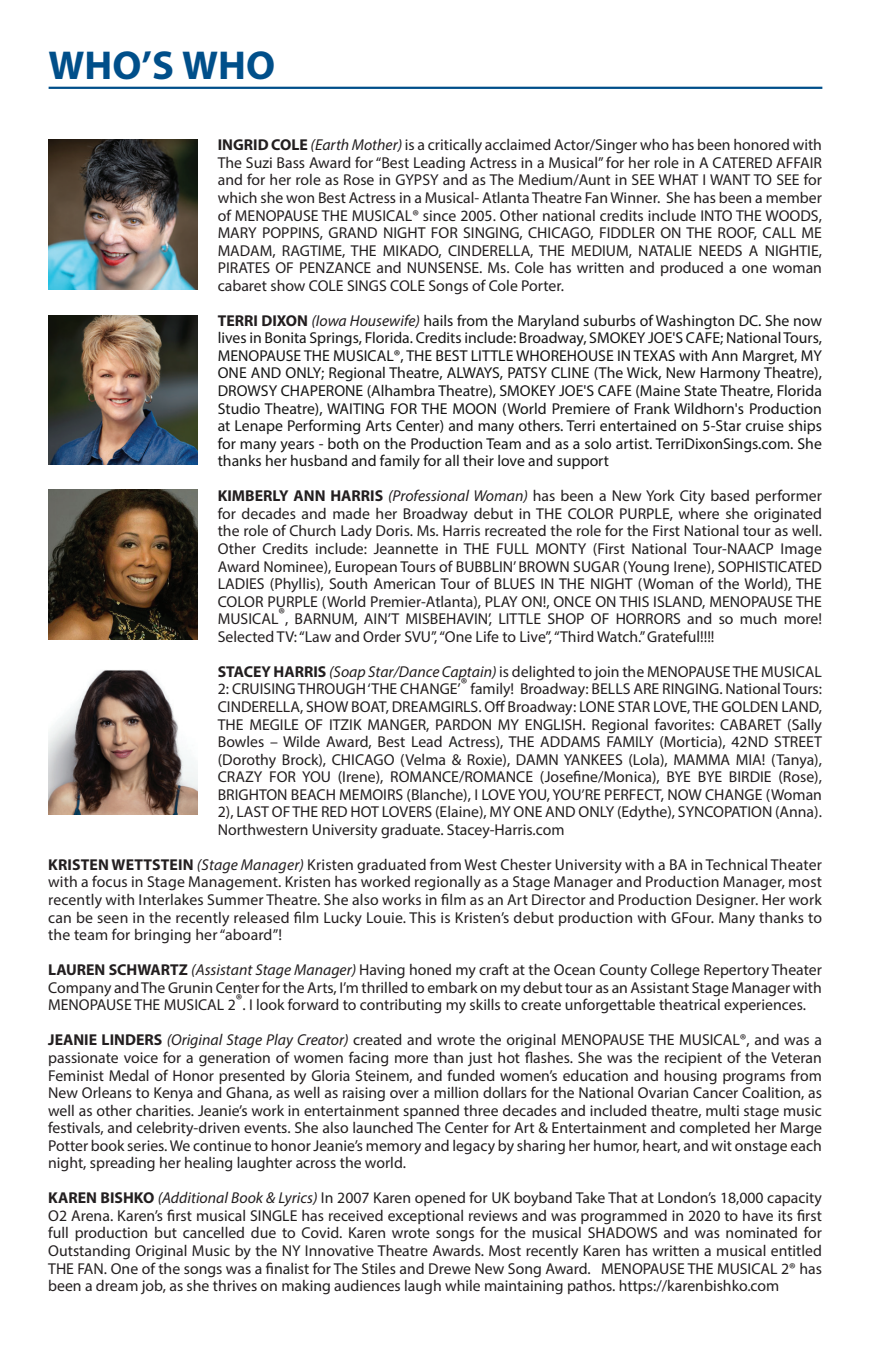
<style>
.page{position:relative;width:871px;height:1357px;background:#fff}
.page>*{position:absolute;margin:0;border:0;box-sizing:border-box;transform-origin:0 0}
.t1{font:700 40.5px "Myriad Pro";color:#004f8a}
.t2{font:15.75px/17.6px "Myriad Pro";color:#231f20;text-align:justify}
.t3{font:15.75px/17.6px "Myriad Pro";color:#161616;text-align:justify}
.s1{font-weight:700}
.s2{font-style:italic}
.s3{font-weight:700;color:#231f20}
.s4{font-style:italic;color:#231f20}
</style>
<div class="page">
<hr style="left:49px;top:87px;width:773px;height:2px;background:#004f8a">
<img style="left:49px;top:315px;width:148px;height:150px">
<img style="left:49px;top:140px;width:148px;height:149px">
<img style="left:49px;top:670px;width:148px;height:145px">
<img style="left:49px;top:490px;width:148px;height:149px">
<h1 class="t1" style="left:49px;top:39px;width:228px">WHO’S WHO</h1>
<p class="t2" style="left:218px;top:136px;width:606px"><span class="s1">INGRID COLE</span> <span class="s2">(Earth Mother)</span> is a critically acclaimed Actor/Singer who has been honored with The Suzi Bass Award for “Best Leading Actress in a Musical” for her role in A CATERED AFFAIR and for her role as Rose in GYPSY and as The Medium/Aunt in SEE WHAT I WANT TO SEE for which she won Best Actress in a Musical- Atlanta Theatre Fan Winner. She has been a member of MENOPAUSE THE MUSICAL® since 2005. Other national credits include INTO THE WOODS, MARY POPPINS, GRAND NIGHT FOR SINGING, CHICAGO, FIDDLER ON THE ROOF, CALL ME MADAM, RAGTIME, THE MIKADO, CINDERELLA, THE MEDIUM, NATALIE NEEDS A NIGHTIE, PIRATES OF PENZANCE and NUNSENSE. Ms. Cole has written and produced a one woman cabaret show COLE SINGS COLE Songs of Cole Porter.</p>
<p class="t3" style="left:218px;top:311px;width:606px"><span class="s3">TERRI DIXON</span> <span class="s4">(Iowa Housewife)</span> hails from the Maryland suburbs of Washington DC. She now lives in Bonita Springs, Florida. Credits include: Broadway, SMOKEY JOE'S CAFE; National Tours, MENOPAUSE THE MUSICAL®, THE BEST LITTLE WHOREHOUSE IN TEXAS with Ann Margret, MY ONE AND ONLY; Regional Theatre, ALWAYS, PATSY CLINE (The Wick, New Harmony Theatre), DROWSY CHAPERONE (Alhambra Theatre), SMOKEY JOE'S CAFE (Maine State Theatre, Florida Studio Theatre), WAITING FOR THE MOON (World Premiere of Frank Wildhorn's Production at Lenape Performing Arts Center) and many others. Terri entertained on 5-Star cruise ships for many years - both on the Production Team and as a solo artist. TerriDixonSings.com. She thanks her husband and family for all their love and support</p>
<p class="t2" style="left:218px;top:487px;width:606px"><span class="s1">KIMBERLY ANN HARRIS</span> <span class="s2">(Professional Woman)</span> has been a New York City based performer for decades and made her Broadway debut in THE COLOR PURPLE, where she originated the role of Church Lady Doris. Ms. Harris recreated the role for the First National tour as well.<br>Other Credits include: Jeannette in THE FULL MONTY (First National Tour-NAACP Image Award Nominee), European Tours of BUBBLIN’ BROWN SUGAR (Young Irene), SOPHISTICATED LADIES (Phyllis), South American Tour of BLUES IN THE NIGHT (Woman of the World), THE COLOR PURPLE (World Premier-Atlanta), PLAY ON!, ONCE ON THIS ISLAND, MENOPAUSE THE MUSICAL®, BARNUM, AIN’T MISBEHAVIN’, LITTLE SHOP OF HORRORS and so much more!<br>Selected TV: “Law and Order SVU”, “One Life to Live”, “Third Watch.” Grateful!!!!</p>
<p class="t2" style="left:218px;top:662px;width:606px"><span class="s1">STACEY HARRIS</span> <span class="s2">(Soap Star/Dance Captain)</span> is delighted to join the MENOPAUSE THE MUSICAL 2: CRUISING THROUGH ‘THE CHANGE’® family! Broadway: BELLS ARE RINGING. National Tours:<br>CINDERELLA, SHOW BOAT, DREAMGIRLS. Off Broadway: LONE STAR LOVE, THE GOLDEN LAND, THE MEGILE OF ITZIK MANGER, PARDON MY ENGLISH. Regional favorites: CABARET (Sally Bowles – Wilde Award, Best Lead Actress), THE ADDAMS FAMILY (Morticia), 42ND STREET (Dorothy Brock), CHICAGO (Velma &amp; Roxie), DAMN YANKEES (Lola), MAMMA MIA! (Tanya), CRAZY FOR YOU (Irene), ROMANCE/ROMANCE (Josefine/Monica), BYE BYE BIRDIE (Rose), BRIGHTON BEACH MEMOIRS (Blanche), I LOVE YOU, YOU’RE PERFECT, NOW CHANGE (Woman 2), LAST OF THE RED HOT LOVERS (Elaine), MY ONE AND ONLY (Edythe), SYNCOPATION (Anna).<br>Northwestern University graduate. Stacey-Harris.com</p>
<p class="t2" style="left:48px;top:855px;width:775px"><span class="s1">KRISTEN WETTSTEIN</span> <span class="s2">(Stage Manager)</span> Kristen graduated from West Chester University with a BA in Technical Theater with a focus in Stage Management. Kristen has worked regionally as a Stage Manager and Production Manager, most recently with Interlakes Summer Theatre. She also works in film as an Art Director and Production Designer. Her work can be seen in the recently released film Lucky Louie. This is Kristen’s debut production with GFour. Many thanks to the team for bringing her “aboard”!</p>
<p class="t2" style="left:48px;top:961px;width:775px"><span class="s1">LAUREN SCHWARTZ</span> <span class="s2">(Assistant Stage Manager)</span> Having honed my craft at the Ocean County College Repertory Theater Company and The Grunin Center for the Arts, I’m thrilled to embark on my debut tour as an Assistant Stage Manager with MENOPAUSE THE MUSICAL 2®. I look forward to contributing my skills to create unforgettable theatrical experiences.</p>
<p class="t2" style="left:48px;top:1031px;width:775px"><span class="s1">JEANIE LINDERS</span> <span class="s2">(Original Stage Play Creator)</span> created and wrote the original MENOPAUSE THE MUSICAL®, and was a passionate voice for a generation of women facing more than just hot flashes. She was the recipient of the Veteran Feminist Medal of Honor presented by Gloria Steinem, and funded women’s education and housing programs from New Orleans to Kenya and Ghana, as well as raising over a million dollars for the National Ovarian Cancer Coalition, as well as other charities. Jeanie’s work in entertainment spanned three decades and included theatre, multi stage music festivals, and celebrity-driven events. She also launched The Center for Art &amp; Entertainment and completed her Marge Potter book series. We continue to honor Jeanie’s memory and legacy by sharing her humor, heart, and wit onstage each night, spreading her healing laughter across the world.</p>
<p class="t2" style="left:48px;top:1189px;width:775px"><span class="s1">KAREN BISHKO</span> <span class="s2">(Additional Book &amp; Lyrics)</span> In 2007 Karen opened for UK boyband Take That at London’s 18,000 capacity O2 Arena. Karen’s first musical SINGLE has received exceptional reviews and was programmed in 2020 to have its first full production but cancelled due to Covid. Karen wrote songs for the musical SHADOWS and was nominated for Outstanding Original Music by the NY Innovative Theatre Awards. Most recently Karen has written a musical entitled THE FAN. One of the songs was a finalist for The Stiles and Drewe New Song Award. MENOPAUSE THE MUSICAL 2® has been a dream job, as she thrives on making audiences laugh while maintaining pathos. https://karenbishko.com</p>
</div>
